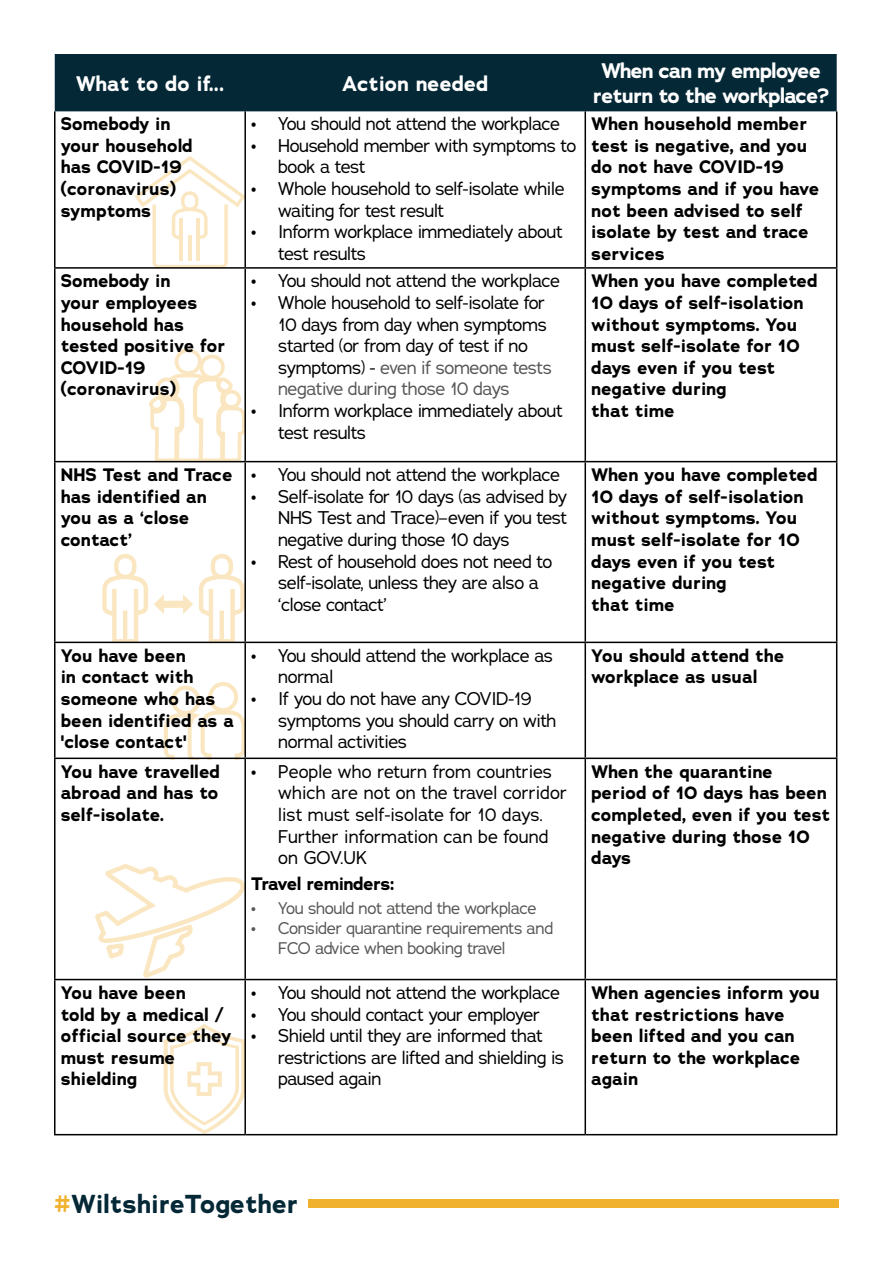
<style>
.page{position:relative;width:893px;height:1263px;background:#fff}
.page>*{position:absolute;margin:0;border:0;box-sizing:border-box;transform-origin:0 0}
.t1{font:700 25.95px "Adrianna";color:#042836}
.t2{font:700 21px/25.2px "Adrianna";letter-spacing:-.04em;color:#fff;text-align:center}
.t3{font:700 21px "Adrianna";letter-spacing:-.005em;color:#fff}
.t4{font:700 21px "Adrianna";color:#fff}
.t5{font:700 18px/21.6px "Adrianna";color:#000}
.t6{font:18px/21.6px "Adrianna";letter-spacing:-.025em;color:#000}
.t7{font:18px/21.6px "Adrianna";color:#000}
.t8{font:700 18px "Adrianna";letter-spacing:-.025em;color:#000}
.t9{font:16.5px/19.8px "Adrianna";letter-spacing:-.025em;color:#575756}
.s1{color:#575756}
.s2{color:#f0b12f}
</style>
<div class="page">
<div style="left:175px;top:348px;width:27px;height:27px;border:4px solid #f0b12f;border-radius:50%"></div>
<div style="left:199px;top:355px;width:26px;height:25px;border:4px solid #f0b12f;border-radius:50%"></div>
<svg style="left:146px;top:372px;width:102px;height:91px"></svg>
<svg style="left:102px;top:554px;width:46px;height:88px"></svg>
<svg style="left:199px;top:554px;width:45px;height:88px"></svg>
<svg style="left:154px;top:594px;width:39px;height:20px"></svg>
<svg style="left:92px;top:864px;width:152px;height:115px"></svg>
<svg style="left:164px;top:682px;width:80px;height:78px"></svg>
<svg style="left:135px;top:156px;width:109px;height:111px"></svg>
<svg style="left:164px;top:1024px;width:80px;height:110px"></svg>
<div style="left:55px;top:54px;width:782px;height:57px;background:#042836"></div>
<hr style="left:54px;top:111px;width:2px;height:156px;background:#000">
<hr style="left:244px;top:111px;width:2px;height:156px;background:#000">
<hr style="left:584px;top:111px;width:2px;height:156px;background:#000">
<hr style="left:836px;top:111px;width:1px;height:156px;background:#000">
<hr style="left:54px;top:267px;width:191px;height:2px;background:#000">
<hr style="left:54px;top:269px;width:2px;height:192px;background:#000">
<hr style="left:245px;top:267px;width:340px;height:2px;background:#000">
<hr style="left:244px;top:269px;width:2px;height:192px;background:#000">
<hr style="left:585px;top:267px;width:252px;height:2px;background:#000">
<hr style="left:584px;top:269px;width:2px;height:192px;background:#000">
<hr style="left:836px;top:269px;width:1px;height:192px;background:#000">
<hr style="left:54px;top:461px;width:191px;height:1px;background:#000">
<hr style="left:54px;top:462px;width:2px;height:180px;background:#000">
<hr style="left:245px;top:461px;width:340px;height:1px;background:#000">
<hr style="left:244px;top:462px;width:2px;height:180px;background:#000">
<hr style="left:585px;top:461px;width:252px;height:1px;background:#000">
<hr style="left:584px;top:462px;width:2px;height:180px;background:#000">
<hr style="left:836px;top:462px;width:1px;height:180px;background:#000">
<hr style="left:54px;top:642px;width:191px;height:1px;background:#000">
<hr style="left:54px;top:643px;width:2px;height:114px;background:#000">
<hr style="left:245px;top:642px;width:340px;height:1px;background:#000">
<hr style="left:244px;top:643px;width:2px;height:114px;background:#000">
<hr style="left:585px;top:642px;width:252px;height:1px;background:#000">
<hr style="left:584px;top:643px;width:2px;height:114px;background:#000">
<hr style="left:836px;top:643px;width:1px;height:114px;background:#000">
<hr style="left:54px;top:757px;width:191px;height:2px;background:#000">
<hr style="left:54px;top:759px;width:2px;height:220px;background:#000">
<hr style="left:245px;top:757px;width:340px;height:2px;background:#000">
<hr style="left:244px;top:759px;width:2px;height:220px;background:#000">
<hr style="left:585px;top:757px;width:252px;height:2px;background:#000">
<hr style="left:584px;top:759px;width:2px;height:220px;background:#000">
<hr style="left:836px;top:759px;width:1px;height:220px;background:#000">
<hr style="left:54px;top:979px;width:191px;height:1px;background:#000">
<hr style="left:54px;top:980px;width:2px;height:154px;background:#000">
<hr style="left:245px;top:979px;width:340px;height:1px;background:#000">
<hr style="left:244px;top:980px;width:2px;height:154px;background:#000">
<hr style="left:585px;top:979px;width:252px;height:1px;background:#000">
<hr style="left:584px;top:980px;width:2px;height:154px;background:#000">
<hr style="left:836px;top:980px;width:1px;height:154px;background:#000">
<hr style="left:54px;top:1134px;width:191px;height:1px;background:#000">
<hr style="left:245px;top:1134px;width:340px;height:1px;background:#000">
<hr style="left:585px;top:1134px;width:252px;height:1px;background:#000">
<div style="left:309px;top:1200px;width:530px;height:8px;background:#f0b12f"></div>
<p class="t3" style="left:76px;top:69px;width:150px">What to do if...</p>
<p class="t4" style="left:342px;top:69px;width:147px">Action needed</p>
<p class="t5" style="left:61px;top:113px;width:133px">Somebody in your household has COVID-19 (coronavirus) symptoms</p>
<p class="t6" style="left:251px;top:113px;width:311px">• You should not attend the workplace</p>
<p class="t6" style="left:278px;top:134px;width:300px;text-indent:-27px">• Household member with symptoms to book a test</p>
<p class="t6" style="left:278px;top:178px;width:288px;text-indent:-27px">• Whole household to self-isolate while waiting for test result</p>
<p class="t6" style="left:278px;top:221px;width:286px;text-indent:-27px">• Inform workplace immediately about test results</p>
<p class="t5" style="left:61px;top:270px;width:166px">Somebody in<br>your employees household has tested positive for<br>COVID-19 (coronavirus)</p>
<p class="t6" style="left:251px;top:270px;width:311px">• You should not attend the workplace</p>
<p class="t6" style="left:278px;top:292px;width:275px;text-indent:-27px">• Whole household to self-isolate for<br>10 days from day when symptoms started (or from day of test if no symptoms) - <span class="s1">even if someone tests negative during those 10 days</span></p>
<p class="t6" style="left:278px;top:400px;width:286px;text-indent:-27px">• Inform workplace immediately about test results</p>
<p class="t5" style="left:61px;top:464px;width:173px">NHS Test and Trace has identified an you as a ‘close contact’</p>
<p class="t6" style="left:251px;top:464px;width:311px">• You should not attend the workplace</p>
<p class="t6" style="left:278px;top:485px;width:291px;text-align:justify;text-indent:-27px">• Self-isolate for 10 days (as advised by NHS Test and Trace)–even if you test negative during those 10 days</p>
<p class="t6" style="left:278px;top:550px;width:276px;text-indent:-27px">• Rest of household does not need to self-isolate, unless they are also a ‘close contact’</p>
<p class="t5" style="left:61px;top:645px;width:175px">You have been<br>in contact with someone who has been identified as a 'close contact'</p>
<p class="t6" style="left:278px;top:644px;width:276px;text-indent:-27px">• You should attend the workplace as normal</p>
<p class="t6" style="left:278px;top:688px;width:280px;text-indent:-27px">• If you do not have any COVID-19 symptoms you should carry on with normal activities</p>
<p class="t5" style="left:61px;top:761px;width:161px;text-align:justify">You have travelled abroad and has to self-isolate.</p>
<p class="t7" style="left:278px;top:760px;width:290px;text-indent:-27px">• People who return from countries which are not on the travel corridor list must self-isolate for 10 days.<br>Further information can be found on GOV.UK</p>
<p class="t8" style="left:251px;top:872px;width:145px">Travel reminders:</p>
<p class="t9" style="left:251px;top:898px;width:287px">• You should not attend the workplace</p>
<p class="t9" style="left:278px;top:918px;width:277px;text-indent:-27px">• Consider quarantine requirements and<br>FCO advice when booking travel</p>
<p class="t5" style="left:61px;top:982px;width:172px">You have been<br>told by a medical / official source they must resume shielding</p>
<p class="t6" style="left:251px;top:982px;width:311px">• You should not attend the workplace</p>
<p class="t6" style="left:251px;top:1003px;width:290px">• You should contact your employer</p>
<p class="t6" style="left:278px;top:1025px;width:287px;text-indent:-27px">• Shield until they are informed that restrictions are lifted and shielding is paused again</p>
<p class="t2" style="left:593px;top:58px;width:238px">When can my employee return to the workplace?</p>
<p class="t5" style="left:591px;top:113px;width:230px">When household member test is negative, and you do not have COVID-19 symptoms and if you have not been advised to self isolate by test and trace services</p>
<p class="t5" style="left:591px;top:270px;width:228px">When you have completed<br>10 days of self-isolation without symptoms. You must self-isolate for 10 days even if you test negative during<br>that time</p>
<p class="t5" style="left:591px;top:464px;width:228px">When you have completed<br>10 days of self-isolation without symptoms. You must self-isolate for 10 days even if you test negative during<br>that time</p>
<p class="t5" style="left:591px;top:645px;width:194px">You should attend the workplace as usual</p>
<p class="t5" style="left:591px;top:761px;width:240px">When the quarantine period of 10 days has been completed, even if you test negative during those 10 days</p>
<p class="t5" style="left:591px;top:982px;width:230px">When agencies inform you that restrictions have been lifted and you can return to the workplace again</p>
<h1 class="t1" style="left:54px;top:1186px;width:246px"><span class="s2">#</span>WiltshireTogether</h1>
</div>
